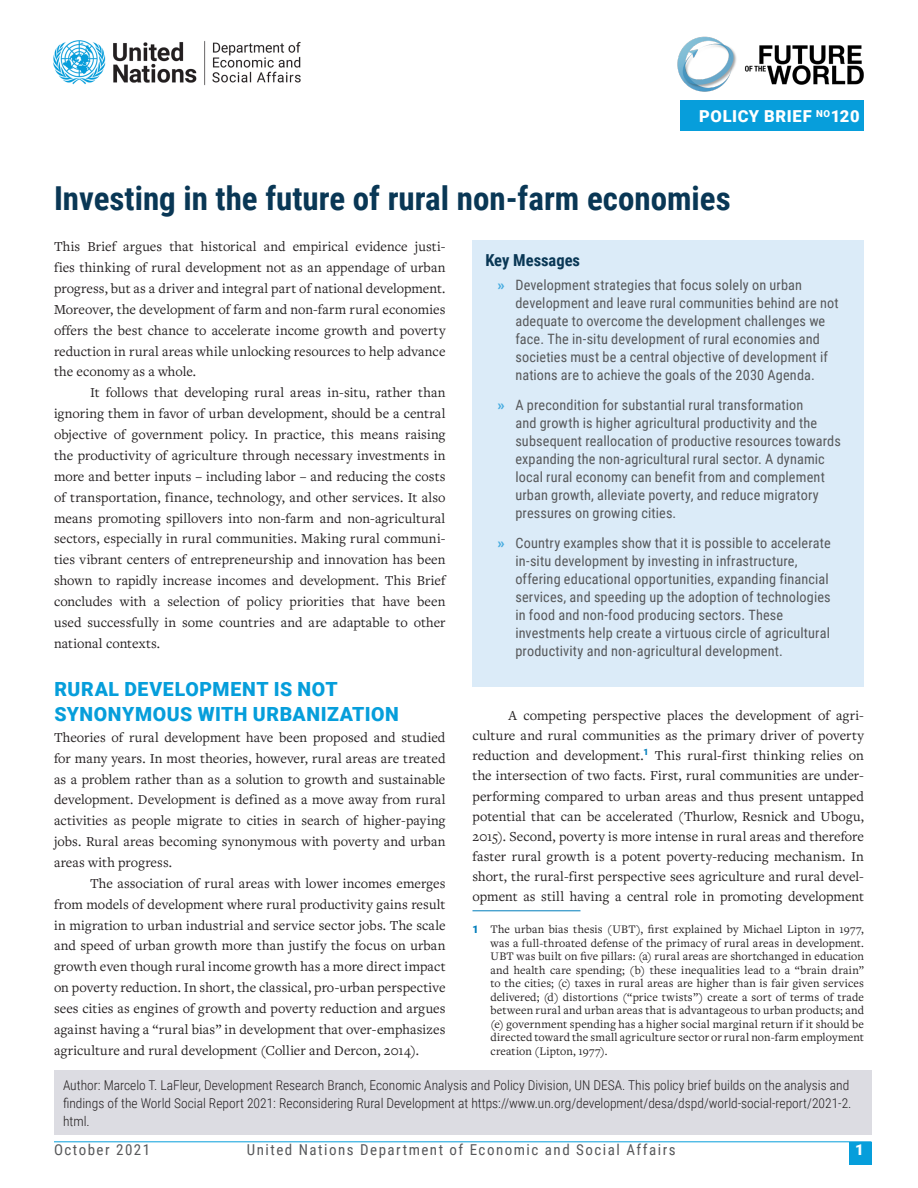
<style>
.page{position:relative;width:918px;height:1188px;background:#fff}
.page>*{position:absolute;margin:0;border:0;box-sizing:border-box;transform-origin:0 0}
.t1{font:700 33px "Roboto Condensed";color:#093755}
.HL1{font:900 19.5px/24.6px "Roboto";letter-spacing:.03em;color:#069edb}
.PolicyBriefHead{font:900 16.5px "Roboto";letter-spacing:.035em;color:#fff}
.Summary_box{font:700 16.5px "Roboto Condensed";color:#093755}
.t2{font:15px "Roboto Condensed";letter-spacing:.1em;color:#57585a}
.t3{font:900 15px "Roboto";color:#fff}
.BodyText{font:14.25px/20.9px "Freight Text Pro";letter-spacing:.005em;color:#231f20;text-align:justify}
.t4{font:14.25px/18px "Roboto Condensed";letter-spacing:.01em;color:#57585a}
.BodyText1st{font:14.25px/20.9px "Freight Text Pro";letter-spacing:.005em;color:#231f20;text-align:justify}
.Figure_head_1{font:300 13.5px/18px "Roboto Condensed";color:#231f20}
.Footnote{font:12px/13.5px "Freight Text Pro";letter-spacing:.005em;color:#231f20;text-align:justify}
.s1{font-family:"Roboto";font-weight:900;color:#48ace0}
.s2{font-family:"Roboto";font-weight:900;font-size:10.5px;color:#007dbb}
</style>
<div class="page">
<div style="left:849px;top:1142px;width:22px;height:23px;background:#069edb"></div>
<hr style="left:54px;top:1141px;width:818px;height:1px;background:#069edb">
<hr style="left:472px;top:911px;width:108px;height:1px;background:#007dbb">
<div style="left:680px;top:100px;width:184px;height:30px;background:#079edb"></div>
<img style="left:53px;top:40px;width:248px;height:46px">
<div style="left:54px;top:1070px;width:818px;height:65px;background:#dcdce2"></div>
<div style="left:472px;top:240px;width:391px;height:447px;background:#dbebf8"></div>
<img style="left:677px;top:36px;width:187px;height:56px">
<p class="PolicyBriefHead" style="left:699px;top:105px;width:162px">POLICY BRIEF <sup>NO</sup>120</p>
<p class="t1" style="left:54px;top:175px;width:678px">Investing in the future of rural non-farm economies</p>
<p class="BodyText1st" style="left:54px;top:236px;width:393px">This Brief argues that historical and empirical evidence justi&shy;fies thinking of rural development not as an appendage of urban progress, but as a driver and integral part of national development.<br>Moreover, the development of farm and non-farm rural economies offers the best chance to accelerate income growth and poverty reduction in rural areas while unlocking resources to help advance the economy as a whole.</p>
<p class="BodyText" style="left:54px;top:382px;width:393px;text-indent:36px">It follows that developing rural areas in-situ, rather than ignoring them in favor of urban development, should be a central objective of government policy. In practice, this means raising the productivity of agriculture through necessary investments in more and better inputs – including labor – and reducing the costs of transportation, finance, technology, and other services. It also means promoting spillovers into non-farm and non-agricultural sectors, especially in rural communities. Making rural communi&shy;ties vibrant centers of entrepreneurship and innovation has been shown to rapidly increase incomes and development. This Brief concludes with a selection of policy priorities that have been used successfully in some countries and are adaptable to other national contexts.</p>
<p class="HL1" style="left:54px;top:676px;width:346px">RURAL DEVELOPMENT IS NOT<br>SYNONYMOUS WITH URBANIZATION</p>
<p class="BodyText1st" style="left:54px;top:726px;width:393px">Theories of rural development have been proposed and studied for many years. In most theories, however, rural areas are treated as a problem rather than as a solution to growth and sustainable development. Development is defined as a move away from rural activities as people migrate to cities in search of higher-paying jobs. Rural areas becoming synonymous with poverty and urban areas with progress.</p>
<p class="BodyText" style="left:54px;top:872px;width:393px;text-indent:36px">The association of rural areas with lower incomes emerges from models of development where rural productivity gains result in migration to urban industrial and service sector jobs. The scale and speed of urban growth more than justify the focus on urban growth even though rural income growth has a more direct impact on poverty reduction. In short, the classical, pro-urban perspective sees cities as engines of growth and poverty reduction and argues against having a “rural bias” in development that over-emphasizes agriculture and rural development (Collier and Dercon, 2014).</p>
<p class="Summary_box" style="left:485px;top:248px;width:96px">Key Messages</p>
<p class="t4" style="left:515px;top:275px;width:325px;text-indent:-18px"><span class="s1">»</span> Development strategies that focus solely on urban development and leave rural communities behind are not adequate to overcome the development challenges we face. The in-situ development of rural economies and societies must be a central objective of development if nations are to achieve the goals of the 2030 Agenda.</p>
<p class="t4" style="left:515px;top:395px;width:327px;text-indent:-18px"><span class="s1">»</span> A precondition for substantial rural transformation<br>and growth is higher agricultural productivity and the subsequent reallocation of productive resources towards expanding the non-agricultural rural sector. A dynamic local rural economy can benefit from and complement urban growth, alleviate poverty, and reduce migratory pressures on growing cities.</p>
<p class="t4" style="left:515px;top:533px;width:317px;text-indent:-18px"><span class="s1">»</span> Country examples show that it is possible to accelerate in-situ development by investing in infrastructure, offering educational opportunities, expanding financial services, and speeding up the adoption of technologies in food and non-food producing sectors. These investments help create a virtuous circle of agricultural productivity and non-agricultural development.</p>
<p class="BodyText" style="left:472px;top:705px;width:393px;line-height:20.1px;text-indent:36px">A competing perspective places the development of agri&shy;culture and rural communities as the primary driver of poverty reduction and development.<sup>1</sup> This rural-first thinking relies on the intersection of two facts. First, rural communities are under&shy;performing compared to urban areas and thus present untapped potential that can be accelerated (Thurlow, Resnick and Ubogu, 2015). Second, poverty is more intense in rural areas and therefore faster rural growth is a potent poverty-reducing mechanism. In short, the rural-first perspective sees agriculture and rural devel&shy;opment as still having a central role in promoting development</p>
<p class="Footnote" style="left:490px;top:922px;width:375px;text-indent:-18px"><span class="s2">1</span> The urban bias thesis (UBT), first explained by Michael Lipton in 1977, was a full-throated defense of the primacy of rural areas in development.<br>UBT was built on five pillars: (a) rural areas are shortchanged in education and health care spending; (b) these inequalities lead to a “brain drain” to the cities; (c) taxes in rural areas are higher than is fair given services delivered; (d) distortions (“price twists”) create a sort of terms of trade between rural and urban areas that is advantageous to urban products; and (e) government spending has a higher social marginal return if it should be directed toward the small agriculture sector or rural non-farm employment creation (Lipton, 1977).</p>
<p class="Figure_head_1" style="left:63px;top:1075px;width:790px">Author: Marcelo T. LaFleur, Development Research Branch, Economic Analysis and Policy Division, UN DESA. This policy brief builds on the analysis and findings of the World Social Report 2021: Reconsidering Rural Development at https://www.un.org/development/desa/dspd/world-social-report/2021-2. html.</p>
<p class="t2" style="left:54px;top:1139px;width:98px">October 2021</p>
<p class="t2" style="left:247px;top:1139px;width:430px">United Nations Department of Economic and Social Affairs</p>
<p class="t3" style="left:855px;top:1139px;width:10px">1</p>
</div>
